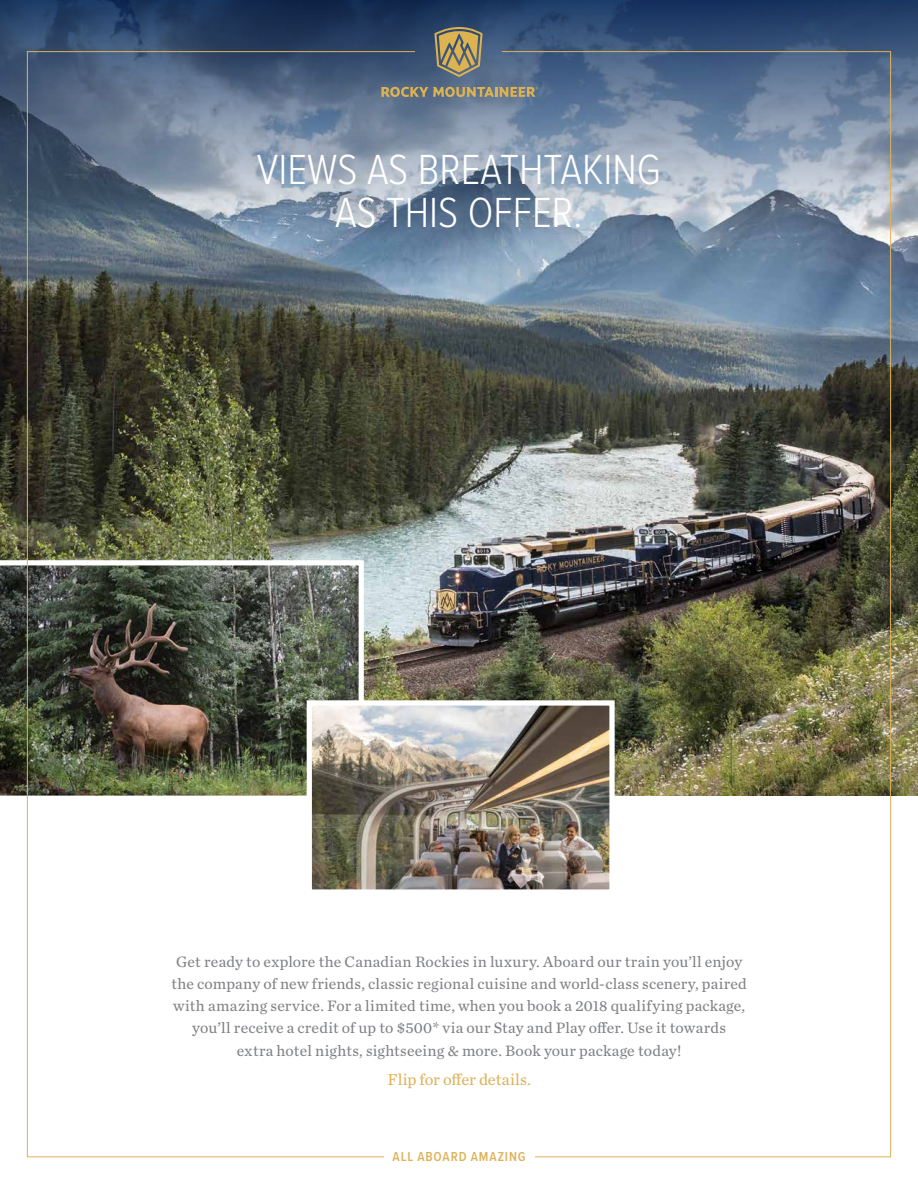
<style>
.page{position:relative;width:918px;height:1188px;background:#fff}
.page>*{position:absolute;margin:0;border:0;box-sizing:border-box;transform-origin:0 0}
.t1{font:300 43.65px/43.7px "Proxima Nova Cond";color:#fff;text-align:center}
.t2{font:16.5px "Chronicle Text G2";letter-spacing:-.005em;color:#ddb35a}
.t3{font:15.75px/22.4px "Chronicle Text G2";letter-spacing:.015em;color:#808285;text-align:center}
.t4{font:600 13.5px "Proxima Nova Cond";letter-spacing:.065em;color:#ddb35a}
</style>
<div class="page">
<img style="left:0;top:257px;width:918px;height:539px">
<svg style="left:0;top:0;width:918px;height:257px;background:#324a6d"></svg>
<svg style="left:0;top:560px;width:27px;height:241px;background:#3b3f33"></svg>
<img style="left:27px;top:51px;width:864px;height:1107px">
<svg style="left:434px;top:27px;width:49px;height:50px;background:#938864"></svg>
<svg style="left:381px;top:87px;width:157px;height:10px;background:#9d916c"></svg>
<div style="left:384px;top:1150px;width:150px;height:11px;background:#fff"></div>
<h1 class="t1" style="left:257px;top:148px;width:406px">VIEWS AS BREATHTAKING<br>AS THIS OFFER.</h1>
<p class="t3" style="left:171px;top:950px;width:577px">Get ready to explore the Canadian Rockies in luxury. Aboard our train you’ll enjoy the company of new friends, classic regional cuisine and world-class scenery, paired with amazing service. For a limited time, when you book a 2018 qualifying package, you’ll receive a credit of up to $500* via our Stay and Play offer. Use it towards<br>extra hotel nights, sightseeing &amp; more. Book your package today!</p>
<p class="t2" style="left:387px;top:1067px;width:145px">Flip for offer details.</p>
<p class="t4" style="left:393px;top:1148px;width:135px">ALL ABOARD AMAZING</p>
</div>
